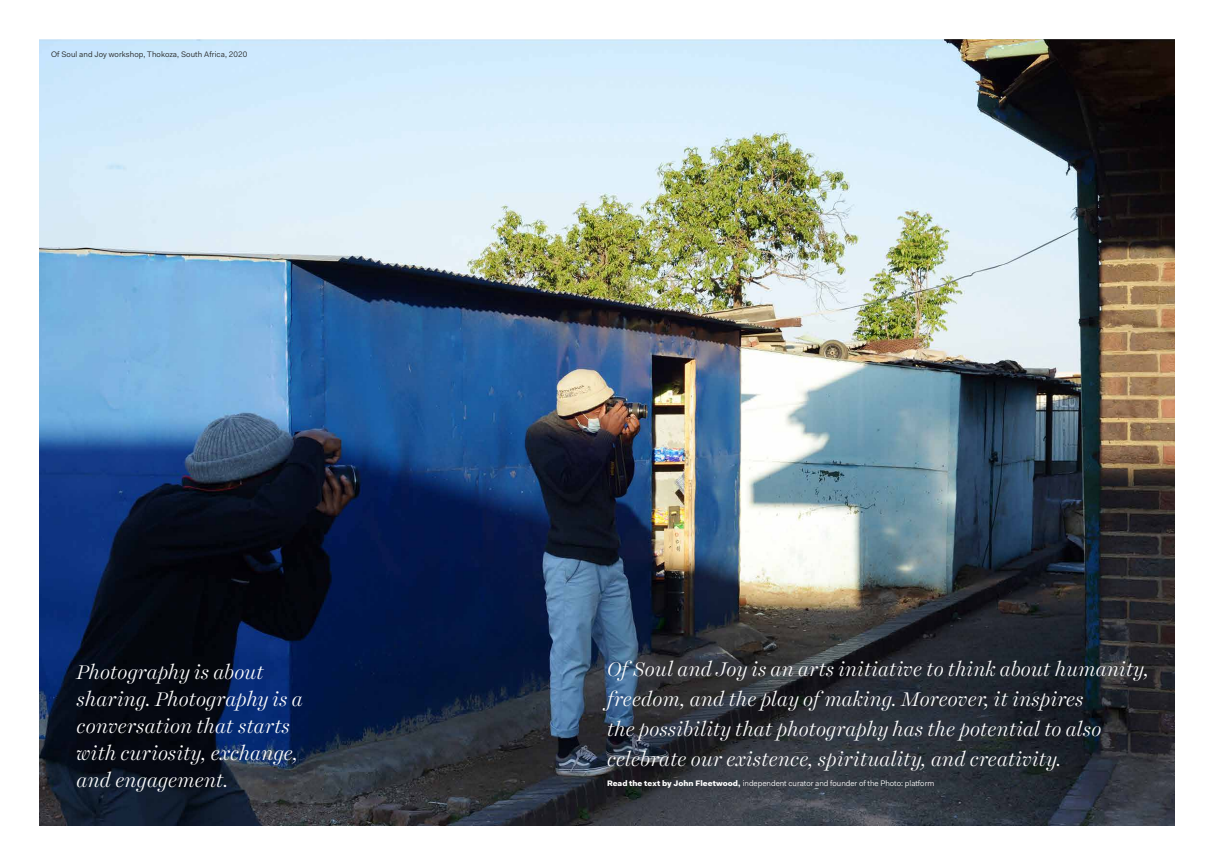
<style>
.page{position:relative;width:1214px;height:865px;background:#fff}
.page>*{position:absolute;margin:0;border:0;box-sizing:border-box;transform-origin:0 0}
.t1{font:italic 300 20px/27px "Harriet Display";letter-spacing:.015em;color:#fff}
.t2{font:8px "Fakt Pro Blond";color:#fff}
.t3{font:8px "Fakt Pro Blond";letter-spacing:.01em;color:#1a1a18}
.s1{font-family:"Fakt Pro";font-weight:900}
</style>
<div class="page">
<img style="left:40px;top:40px;width:1134px;height:785px">
<p class="t3" style="left:51px;top:49px;width:198px">Of Soul and Joy workshop, Thokoza, South Africa, 2020</p>
<p class="t1" style="left:77px;top:658px;width:227px">Photography is about sharing. Photography is a conversation that starts with curiosity, exchange, and engagement.</p>
<p class="t1" style="left:607px;top:654px;width:543px;line-height:29.9px">Of Soul and Joy is an arts initiative to think about humanity, freedom, and the play of making. Moreover, it inspires<br>the possibility that photography has the potential to also celebrate our existence, spirituality, and creativity.</p>
<p class="t2" style="left:607px;top:777px;width:329px"><span class="s1">Read the text by John Fleetwood,</span> independent curator and founder of the Photo: platform</p>
</div>
